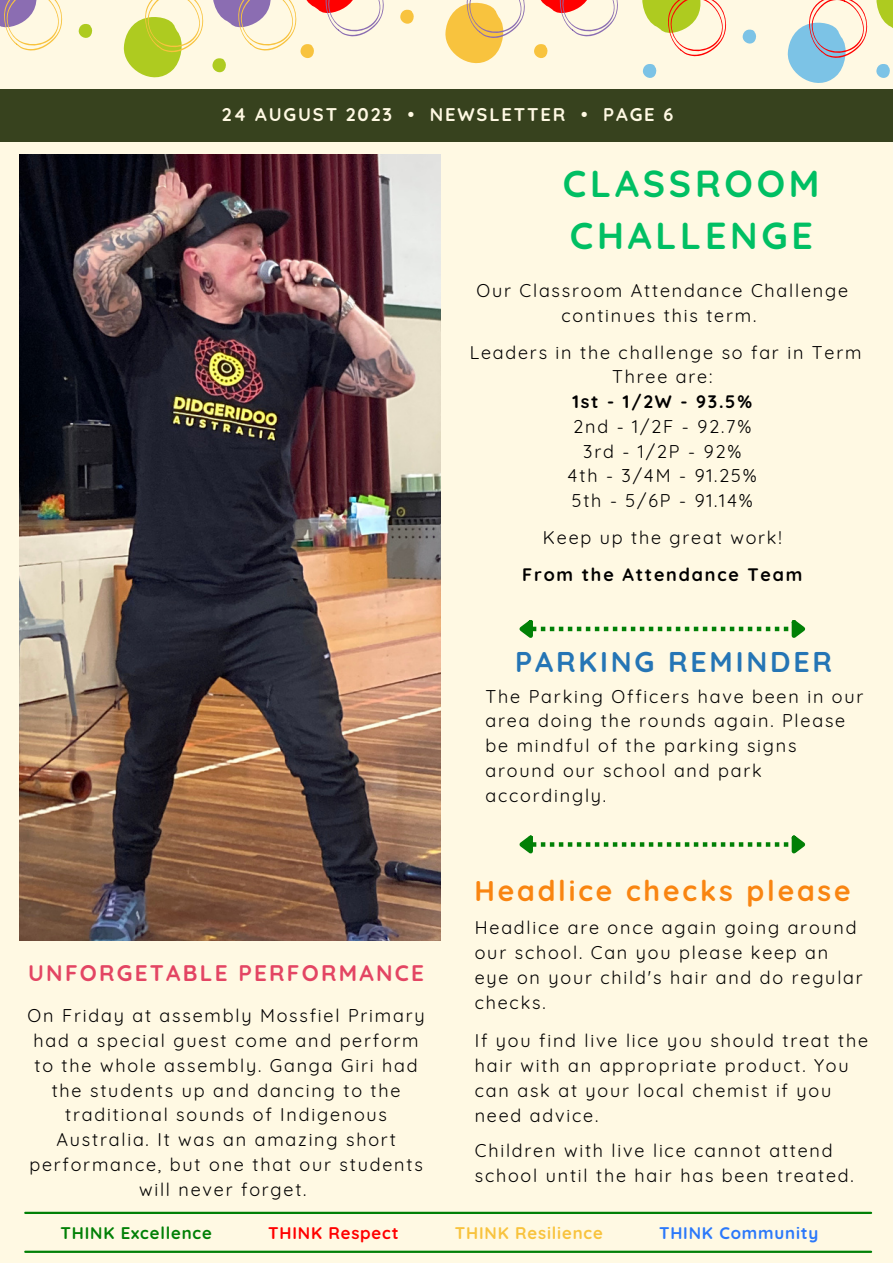
<style>
.page{position:relative;width:893px;height:1264px;background:#fff}
.page>*{position:absolute;margin:0;border:0;box-sizing:border-box;transform-origin:0 0}
.t1{font:700 37.5px "Quicksand";letter-spacing:.1em;color:#00bf63}
.t2{font:700 28.5px "Quicksand";letter-spacing:.1em;color:#f98511}
.t3{font:700 28.5px "Quicksand";letter-spacing:.1em;color:#2575b5}
.t4{font:700 22.5px "Quicksand";letter-spacing:.1em;color:#e34563}
.t5{font:700 18.3px "Quicksand";letter-spacing:.1em;color:#fff9e3}
.t6{font:18px/24.8px "Quicksand";letter-spacing:.1em;color:#000}
.t7{font:700 18px "Quicksand";letter-spacing:.1em;color:#000}
.t8{font:700 16.8px "Quicksand";letter-spacing:.05em;color:#018006}
.t9{font:700 16.8px "Quicksand";letter-spacing:.05em;color:#f8c33e}
.t10{font:700 16.8px "Quicksand";letter-spacing:.05em;color:#2b78fa}
.t11{font:700 16.8px "Quicksand";letter-spacing:.05em;color:#f00}
</style>
<div class="page">
<div style="left:0;top:0;width:892px;height:1262px;background:#fff9e3"></div>
<svg style="left:0;top:0;width:63px;height:51px"></svg>
<svg style="left:78px;top:24px;width:15px;height:14px"></svg>
<svg style="left:123px;top:0;width:261px;height:77px"></svg>
<svg style="left:400px;top:9px;width:14px;height:15px"></svg>
<svg style="left:534px;top:44px;width:14px;height:14px"></svg>
<svg style="left:445px;top:0;width:80px;height:63px"></svg>
<svg style="left:540px;top:0;width:78px;height:37px"></svg>
<svg style="left:642px;top:64px;width:15px;height:14px"></svg>
<svg style="left:642px;top:0;width:84px;height:57px"></svg>
<svg style="left:742px;top:29px;width:14px;height:15px"></svg>
<svg style="left:876px;top:64px;width:14px;height:14px"></svg>
<svg style="left:876px;top:0;width:16px;height:28px"></svg>
<svg style="left:787px;top:0;width:80px;height:83px"></svg>
<div style="left:0;top:89px;width:892px;height:53px;background:#37421e"></div>
<hr style="left:25px;top:1211px;width:846px;height:2px;background:#018006">
<hr style="left:25px;top:1250px;width:846px;height:2px;background:#018006">
<img style="left:20px;top:155px;width:420px;height:785px">
<svg style="left:519px;top:620px;width:287px;height:18px"></svg>
<svg style="left:519px;top:835px;width:287px;height:19px"></svg>
<p class="t5" style="left:222px;top:103px;width:453px">24 AUGUST 2023 • NEWSLETTER • PAGE 6</p>
<p class="t1" style="left:563px;top:160px;width:258px">CLASSROOM</p>
<p class="t1" style="left:569px;top:212px;width:244px">CHALLENGE</p>
<p class="t6" style="left:476px;top:278px;width:373px;text-align:center">Our Classroom Attendance Challenge continues this term.</p>
<p class="t6" style="left:469px;top:339px;width:393px;text-align:center">Leaders in the challenge so far in Term<br>Three are:</p>
<p class="t7" style="left:572px;top:390px;width:181px">1st - 1/2W - 93.5%</p>
<p class="t6" style="left:573px;top:414px;width:180px">2nd - 1/2F - 92.7%</p>
<p class="t6" style="left:583px;top:438px;width:160px">3rd - 1/2P - 92%</p>
<p class="t6" style="left:567px;top:463px;width:191px">4th - 3/4M - 91.25%</p>
<p class="t6" style="left:571px;top:488px;width:182px">5th - 5/6P - 91.14%</p>
<p class="t6" style="left:543px;top:524px;width:240px">Keep up the great work!</p>
<p class="t7" style="left:522px;top:562px;width:281px">From the Attendance Team</p>
<p class="t3" style="left:515px;top:644px;width:318px">PARKING REMINDER</p>
<p class="t4" style="left:28px;top:958px;width:397px">UNFORGETABLE PERFORMANCE</p>
<p class="t6" style="left:28px;top:1003px;width:398px;text-align:center">On Friday at assembly Mossfiel Primary had a special guest come and perform to the whole assembly. Ganga Giri had the students up and dancing to the traditional sounds of Indigenous Australia. It was an amazing short performance, but one that our students will never forget.</p>
<p class="t6" style="left:485px;top:683px;width:379px">The Parking Officers have been in our area doing the rounds again. Please be mindful of the parking signs around our school and park accordingly.</p>
<p class="t2" style="left:474px;top:872px;width:378px">Headlice checks please</p>
<p class="t6" style="left:474px;top:915px;width:389px">Headlice are once again going around our school. Can you please keep an eye on your child's hair and do regular checks.</p>
<p class="t6" style="left:474px;top:1027px;width:395px">If you find live lice you should treat the hair with an appropriate product. You can ask at your local chemist if you need advice.</p>
<p class="t6" style="left:474px;top:1137px;width:380px">Children with live lice cannot attend school until the hair has been treated.</p>
<p class="t8" style="left:60px;top:1221px;width:153px">THINK Excellence</p>
<p class="t11" style="left:268px;top:1221px;width:132px">THINK Respect</p>
<p class="t9" style="left:455px;top:1221px;width:149px">THINK Resilience</p>
<p class="t10" style="left:659px;top:1221px;width:161px">THINK Community</p>
</div>
